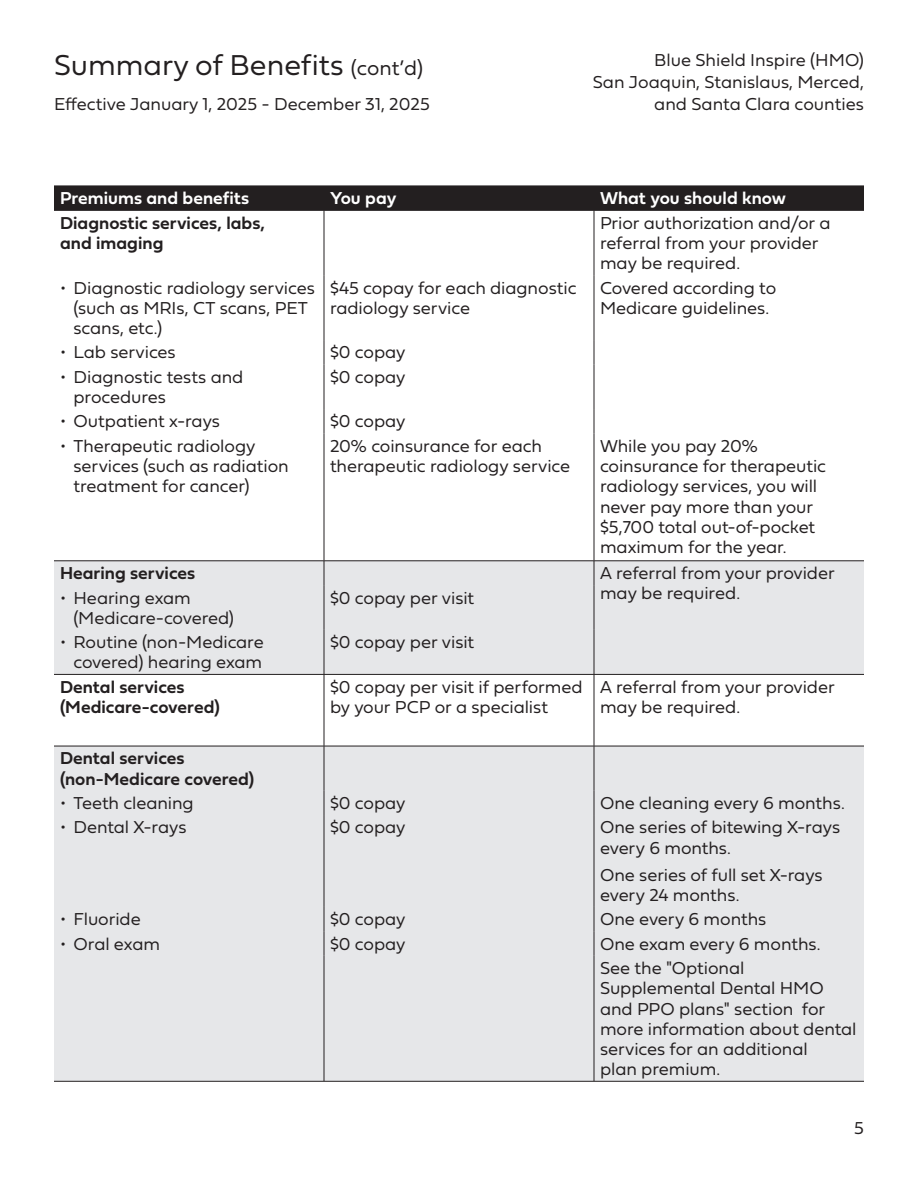
<style>
.page{position:relative;width:918px;height:1188px;background:#fff}
.page>*{position:absolute;margin:0;border:0;box-sizing:border-box;transform-origin:0 0}
.t1{font:30px "Fieldwork Geo Light";color:#231f20}
.t2{font:18px/20.2px "Fieldwork Geo Light";letter-spacing:-.005em;color:#231f20}
.t3{font:18px/20.2px "Fieldwork Geo Demibold";color:#231f20}
.t4{font:18px "Fieldwork Geo Demibold";color:#fff}
.s1{font-size:21px}
</style>
<div class="page">
<div style="left:54px;top:562px;width:810px;height:519px;background:#e6e7e9"></div>
<svg style="left:54px;top:675px;width:810px;height:71px"></svg>
<div style="left:54px;top:186px;width:810px;height:24px;background:#231f20"></div>
<hr style="left:54px;top:210px;width:270px;height:1px;background:#231f20">
<hr style="left:324px;top:210px;width:270px;height:1px;background:#231f20">
<hr style="left:324px;top:211px;width:1px;height:64px;background:#231f20">
<hr style="left:594px;top:210px;width:270px;height:1px;background:#231f20">
<hr style="left:594px;top:211px;width:1px;height:64px;background:#231f20">
<hr style="left:324px;top:275px;width:1px;height:65px;background:#231f20">
<hr style="left:594px;top:275px;width:1px;height:65px;background:#231f20">
<svg style="left:324px;top:340px;width:1px;height:24px"></svg>
<svg style="left:594px;top:340px;width:1px;height:24px"></svg>
<hr style="left:324px;top:364px;width:1px;height:45px;background:#231f20">
<hr style="left:594px;top:364px;width:1px;height:45px;background:#231f20">
<svg style="left:324px;top:409px;width:1px;height:24px"></svg>
<svg style="left:594px;top:409px;width:1px;height:24px"></svg>
<hr style="left:324px;top:433px;width:1px;height:128px;background:#231f20">
<hr style="left:594px;top:433px;width:1px;height:128px;background:#231f20">
<svg style="left:324px;top:562px;width:1px;height:23px"></svg>
<hr style="left:324px;top:585px;width:1px;height:45px;background:#231f20">
<hr style="left:324px;top:630px;width:1px;height:44px;background:#231f20">
<hr style="left:324px;top:675px;width:1px;height:71px;background:#231f20">
<hr style="left:324px;top:746px;width:1px;height:45px;background:#231f20">
<svg style="left:324px;top:791px;width:1px;height:24px"></svg>
<hr style="left:324px;top:815px;width:1px;height:92px;background:#231f20">
<svg style="left:324px;top:907px;width:1px;height:49px"></svg>
<hr style="left:324px;top:956px;width:1px;height:125px;background:#231f20">
<hr style="left:54px;top:561px;width:270px;height:1px;background:#231f20">
<hr style="left:324px;top:561px;width:270px;height:1px;background:#231f20">
<hr style="left:594px;top:561px;width:270px;height:1px;background:#231f20">
<svg style="left:594px;top:561px;width:1px;height:24px"></svg>
<hr style="left:594px;top:585px;width:1px;height:45px;background:#231f20">
<hr style="left:594px;top:630px;width:1px;height:44px;background:#231f20">
<hr style="left:594px;top:675px;width:1px;height:71px;background:#231f20">
<hr style="left:594px;top:746px;width:1px;height:45px;background:#231f20">
<svg style="left:594px;top:791px;width:1px;height:24px"></svg>
<hr style="left:594px;top:815px;width:1px;height:92px;background:#231f20">
<svg style="left:594px;top:907px;width:1px;height:49px"></svg>
<hr style="left:594px;top:956px;width:1px;height:125px;background:#231f20">
<hr style="left:54px;top:674px;width:270px;height:1px;background:#231f20">
<hr style="left:324px;top:674px;width:270px;height:1px;background:#231f20">
<hr style="left:594px;top:674px;width:270px;height:1px;background:#231f20">
<hr style="left:54px;top:746px;width:270px;height:1px;background:#231f20">
<hr style="left:324px;top:746px;width:270px;height:1px;background:#231f20">
<hr style="left:594px;top:746px;width:270px;height:1px;background:#231f20">
<hr style="left:54px;top:1081px;width:270px;height:1px;background:#231f20">
<hr style="left:324px;top:1081px;width:270px;height:1px;background:#231f20">
<hr style="left:594px;top:1081px;width:270px;height:1px;background:#231f20">
<h1 class="t1" style="left:54px;top:41px;width:371px">Summary of Benefits <span class="s1">(cont’d)</span></h1>
<p class="t2" style="left:54px;top:93px;width:377px">Effective January 1, 2025 - December 31, 2025</p>
<p class="t2" style="left:593px;top:49px;width:273px;line-height:21.6px;text-align:right">Blue Shield Inspire (HMO)<br>San Joaquin, Stanislaus, Merced, and Santa Clara counties</p>
<p class="t4" style="left:60px;top:184px;width:191px">Premiums and benefits</p>
<p class="t4" style="left:330px;top:184px;width:68px">You pay</p>
<p class="t4" style="left:600px;top:184px;width:188px">What you should know</p>
<p class="t3" style="left:60px;top:212px;width:207px">Diagnostic services, labs, and imaging</p>
<p class="t2" style="left:600px;top:212px;width:232px">Prior authorization and/or a referral from your provider may be required.</p>
<p class="t2" style="left:74px;top:277px;width:243px;text-indent:-14px">• Diagnostic radiology services (such as MRIs, CT scans, PET scans, etc.)</p>
<p class="t2" style="left:330px;top:277px;width:248px">$45 copay for each diagnostic radiology service</p>
<p class="t2" style="left:600px;top:277px;width:178px">Covered according to<br>Medicare guidelines.</p>
<p class="t2" style="left:60px;top:341px;width:117px">• Lab services</p>
<p class="t2" style="left:330px;top:341px;width:77px">$0 copay</p>
<p class="t2" style="left:74px;top:366px;width:171px;text-indent:-14px">• Diagnostic tests and procedures</p>
<p class="t2" style="left:330px;top:366px;width:77px">$0 copay</p>
<p class="t2" style="left:60px;top:410px;width:162px">• Outpatient x-rays</p>
<p class="t2" style="left:330px;top:410px;width:77px">$0 copay</p>
<p class="t2" style="left:74px;top:435px;width:217px;text-indent:-14px">• Therapeutic radiology services (such as radiation treatment for cancer)</p>
<p class="t2" style="left:330px;top:435px;width:242px">20% coinsurance for each therapeutic radiology service</p>
<p class="t2" style="left:600px;top:435px;width:228px">While you pay 20% coinsurance for therapeutic radiology services, you will never pay more than your $5,700 total out-of-pocket maximum for the year.</p>
<p class="t3" style="left:60px;top:562px;width:137px">Hearing services</p>
<p class="t2" style="left:600px;top:562px;width:236px">A referral from your provider may be required.</p>
<p class="t2" style="left:74px;top:587px;width:162px;text-indent:-14px">• Hearing exam (Medicare-covered)</p>
<p class="t2" style="left:330px;top:587px;width:146px">$0 copay per visit</p>
<p class="t2" style="left:60px;top:631px;width:205px;text-align:right">• Routine (non-Medicare covered) hearing exam</p>
<p class="t2" style="left:330px;top:631px;width:146px">$0 copay per visit</p>
<p class="t3" style="left:60px;top:676px;width:161px">Dental services (Medicare-covered)</p>
<p class="t2" style="left:330px;top:676px;width:254px">$0 copay per visit if performed by your PCP or a specialist</p>
<p class="t2" style="left:600px;top:676px;width:236px">A referral from your provider may be required.</p>
<p class="t3" style="left:60px;top:748px;width:196px">Dental services (non-Medicare covered)</p>
<p class="t2" style="left:60px;top:792px;width:135px">• Teeth cleaning</p>
<p class="t2" style="left:330px;top:792px;width:77px">$0 copay</p>
<p class="t2" style="left:600px;top:792px;width:246px">One cleaning every 6 months.</p>
<p class="t2" style="left:60px;top:816px;width:128px">• Dental X-rays</p>
<p class="t2" style="left:330px;top:816px;width:77px">$0 copay</p>
<p class="t2" style="left:600px;top:816px;width:242px">One series of bitewing X-rays every 6 months.</p>
<p class="t2" style="left:600px;top:864px;width:224px">One series of full set X-rays every 24 months.</p>
<p class="t2" style="left:60px;top:908px;width:82px">• Fluoride</p>
<p class="t2" style="left:330px;top:908px;width:77px">$0 copay</p>
<p class="t2" style="left:600px;top:908px;width:168px">One every 6 months</p>
<p class="t2" style="left:60px;top:933px;width:102px">• Oral exam</p>
<p class="t2" style="left:330px;top:933px;width:77px">$0 copay</p>
<p class="t2" style="left:600px;top:933px;width:222px">One exam every 6 months.</p>
<p class="t2" style="left:600px;top:957px;width:258px">See the "Optional<br>Supplemental Dental HMO and PPO plans" section for more information about dental services for an additional<br>plan premium.</p>
<p class="t2" style="left:854px;top:1117px;width:11px">5</p>
</div>
